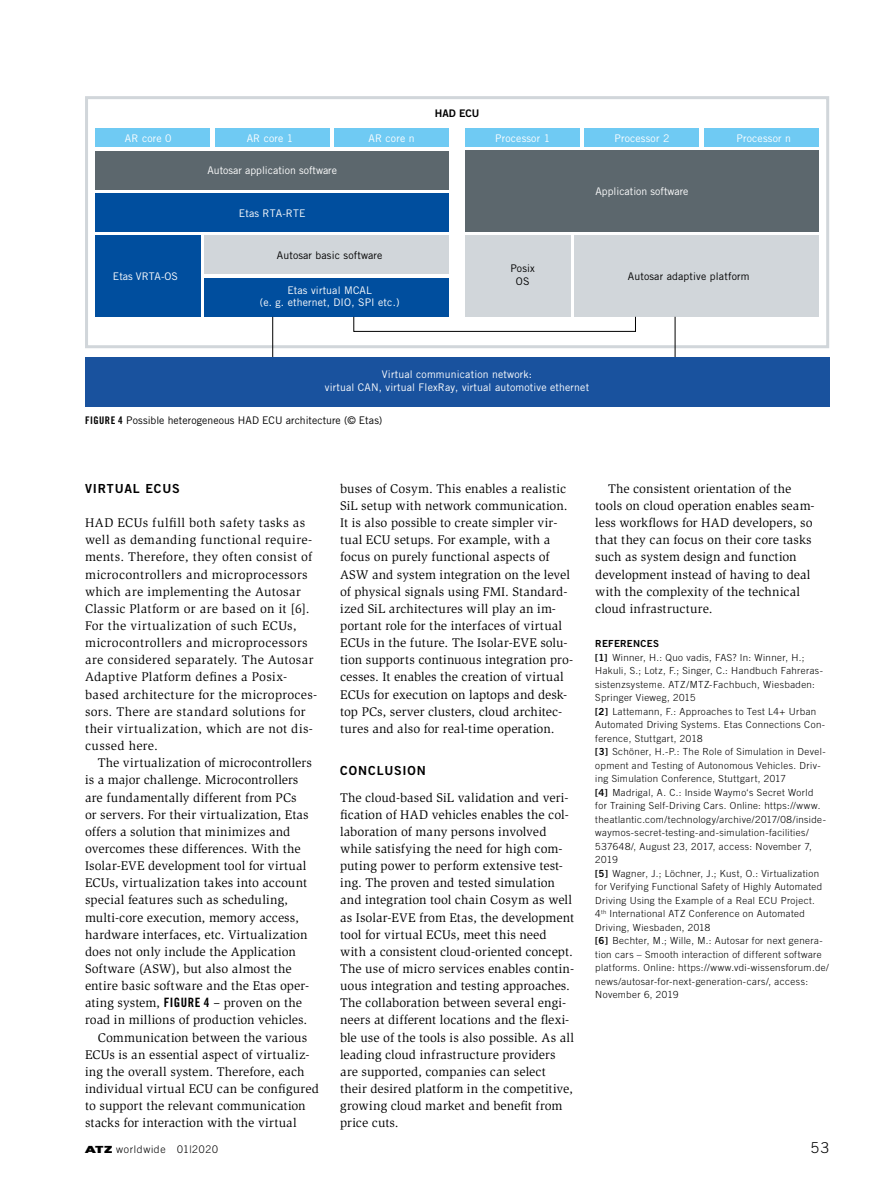
<style>
.page{position:relative;width:893px;height:1187px;background:#fff}
.page>*{position:absolute;margin:0;border:0;box-sizing:border-box;transform-origin:0 0}
.t1{font:300 15px "Trade Gothic LT Std";color:#000}
.Para_Indent{font:12.9px/17.1px "Slimbach Std";letter-spacing:.005em;color:#000}
.Para_x{font:12.9px/17.1px "Slimbach Std";letter-spacing:.015em;color:#000}
.SectionHeading_1_x{font:12.45px "Trade Gothic LT Std Bd 2";letter-spacing:.07em;color:#000}
.t2{font:10.5px/12.6px "Trade Gothic LT Std";letter-spacing:.015em;color:#fff;text-align:center}
.Image_Caption_x{font:10.5px/12.6px "Trade Gothic LT Std";letter-spacing:.015em;color:#000;text-align:center}
.t3{font:300 10.5px "Trade Gothic LT Std";letter-spacing:.06em;color:#000}
.t4{font:10.5px "Trade Gothic LT Std Bd 23";color:#000}
.t5{font:300 9.75px/13.5px "Trade Gothic LT Std";letter-spacing:.04em;color:#000}
.SectionHeading_1_Bib{font:9.75px "Trade Gothic LT Std Bd 2";letter-spacing:.025em;color:#000}
.s1{font-family:"Trade Gothic LT Std Bd Cn 20"}
.s2{font-family:"Trade Gothic LT Std Bd 2";font-weight:400}
.s3{font-family:"The Sans";font-weight:900}
</style>
<div class="page">
<div style="left:85px;top:96px;width:744px;height:252px;border:3px solid #d1d6da"></div>
<div style="left:465px;top:151px;width:354px;height:81px;background:#5c676d"></div>
<div style="left:95px;top:151px;width:354px;height:38px;background:#5c676d"></div>
<div style="left:95px;top:129px;width:115px;height:18px;background:#6fcaf3"></div>
<div style="left:465px;top:129px;width:115px;height:18px;background:#6fcaf3"></div>
<div style="left:215px;top:129px;width:115px;height:18px;background:#6fcaf3"></div>
<div style="left:584px;top:129px;width:115px;height:18px;background:#6fcaf3"></div>
<div style="left:334px;top:129px;width:115px;height:18px;background:#6fcaf3"></div>
<div style="left:704px;top:129px;width:115px;height:18px;background:#6fcaf3"></div>
<div style="left:465px;top:235px;width:106px;height:82px;background:#d1d6da"></div>
<div style="left:95px;top:235px;width:106px;height:82px;background:#004e9e"></div>
<div style="left:575px;top:235px;width:244px;height:82px;background:#d1d6da"></div>
<div style="left:95px;top:193px;width:354px;height:39px;background:#004e9e"></div>
<div style="left:204px;top:235px;width:245px;height:39px;background:#d1d6da"></div>
<div style="left:204px;top:278px;width:245px;height:39px;background:#004e9e"></div>
<svg style="left:272px;top:316px;width:404px;height:41px"></svg>
<div style="left:85px;top:357px;width:744px;height:49px;background:#19529e"></div>
<p class="t4" style="left:435px;top:107px;width:46px">HAD ECU</p>
<p class="t2" style="left:125px;top:132px;width:48px">AR core 0</p>
<p class="t2" style="left:247px;top:132px;width:48px">AR core 1</p>
<p class="t2" style="left:368px;top:132px;width:48px">AR core n</p>
<p class="t2" style="left:495px;top:132px;width:56px">Processor 1</p>
<p class="t2" style="left:614px;top:132px;width:56px">Processor 2</p>
<p class="t2" style="left:737px;top:132px;width:56px">Processor n</p>
<p class="t2" style="left:208px;top:164px;width:131px">Autosar application software</p>
<p class="t2" style="left:595px;top:185px;width:95px">Application software</p>
<p class="t2" style="left:239px;top:206px;width:68px">Etas RTA-RTE</p>
<p class="Image_Caption_x" style="left:277px;top:249px;width:107px">Autosar basic software</p>
<p class="t2" style="left:260px;top:283px;width:141px">Etas virtual MCAL<br>(e. g. ethernet, DIO, SPI etc.)</p>
<p class="Image_Caption_x" style="left:510px;top:262px;width:26px">Posix<br>OS</p>
<p class="t2" style="left:113px;top:270px;width:67px">Etas VRTA-OS</p>
<p class="Image_Caption_x" style="left:628px;top:270px;width:123px">Autosar adaptive platform</p>
<p class="t2" style="left:325px;top:368px;width:266px">Virtual communication network:<br>virtual CAN, virtual FlexRay, virtual automotive ethernet</p>
<p class="Image_Caption_x" style="left:85px;top:414px;width:299px"><span class="s1">FIGURE 4</span> Possible heterogeneous HAD ECU architecture (© Etas)</p>
<p class="SectionHeading_1_x" style="left:85px;top:480px;width:96px">VIRTUAL ECUS</p>
<p class="Para_x" style="left:85px;top:514px;width:234px">HAD ECUs fulfill both safety tasks as well as demanding functional require&shy;ments. Therefore, they often consist of microcontrollers and microprocessors which are implementing the Autosar Classic Platform or are based on it [6].<br>For the virtualization of such ECUs, microcontrollers and microprocessors are considered separately. The Autosar Adaptive Platform defines a Posix&shy;based architecture for the microproces&shy;sors. There are standard solutions for their virtualization, which are not dis&shy;cussed here.</p>
<p class="Para_Indent" style="left:85px;top:754px;width:228px;text-indent:13px">The virtualization of microcontrollers is a major challenge. Microcontrollers are fundamentally different from PCs<br>or servers. For their virtualization, Etas offers a solution that minimizes and overcomes these differences. With the Isolar-EVE development tool for virtual ECUs, virtualization takes into account special features such as scheduling, multi-core execution, memory access, hardware interfaces, etc. Virtualization does not only include the Application Software (ASW), but also almost the entire basic software and the Etas oper&shy;ating system, <span class="s1">FIGURE 4</span> – proven on the road in millions of production vehicles.</p>
<p class="Para_Indent" style="left:85px;top:1028px;width:235px;text-indent:13px">Communication between the various ECUs is an essential aspect of virtualiz&shy;ing the overall system. Therefore, each individual virtual ECU can be configured to support the relevant communication stacks for interaction with the virtual</p>
<p class="Para_Indent" style="left:340px;top:480px;width:235px">buses of Cosym. This enables a realistic SiL setup with network communication.<br>It is also possible to create simpler vir&shy;tual ECU setups. For example, with a focus on purely functional aspects of ASW and system integration on the level of physical signals using FMI. Standard&shy;ized SiL architectures will play an im-- portant role for the interfaces of virtual ECUs in the future. The Isolar-EVE solu&shy;tion supports continuous integration pro&shy;cesses. It enables the creation of virtual ECUs for execution on laptops and desk&shy;top PCs, server clusters, cloud architec&shy;tures and also for real-time operation.</p>
<p class="SectionHeading_1_x" style="left:340px;top:762px;width:87px">CONCLUSION</p>
<p class="Para_x" style="left:340px;top:788px;width:235px">The cloud-based SiL validation and veri&shy;fication of HAD vehicles enables the col&shy;laboration of many persons involved while satisfying the need for high com&shy;puting power to perform extensive test&shy;ing. The proven and tested simulation and integration tool chain Cosym as well as Isolar-EVE from Etas, the development tool for virtual ECUs, meet this need with a consistent cloud-oriented concept.<br>The use of micro services enables contin&shy;uous integration and testing approaches.<br>The collaboration between several engi&shy;neers at different locations and the flexi&shy;ble use of the tools is also possible. As all leading cloud infrastructure providers are supported, companies can select their desired platform in the competitive, growing cloud market and benefit from price cuts.</p>
<p class="Para_Indent" style="left:595px;top:480px;width:221px;text-indent:13px">The consistent orientation of the tools on cloud operation enables seam&shy;less workflows for HAD developers, so that they can focus on their core tasks such as system design and function development instead of having to deal with the complexity of the technical cloud infrastructure.</p>
<p class="SectionHeading_1_Bib" style="left:595px;top:637px;width:65px">REFERENCES</p>
<p class="t5" style="left:595px;top:650px;width:229px"><span class="s2">[1]</span> Winner, H.: Quo vadis, FAS? In: Winner, H.; Hakuli, S.; Lotz, F.; Singer, C.: Handbuch Fahreras&shy;sistenzsysteme. ATZ/MTZ-Fachbuch, Wiesbaden:<br>Springer Vieweg, 2015</p>
<p class="t5" style="left:595px;top:704px;width:231px"><span class="s2">[2]</span> Lattemann, F.: Approaches to Test L4+ U rban<br>Automated Driving Systems. Etas Connections Con&shy;ference, Stuttgart, 2018</p>
<p class="t5" style="left:595px;top:744px;width:232px"><span class="s2">[3]</span> Schöner, H.-P.: The Role of Simulation in Devel&shy;opment and Testing of Autonomous Vehicles. Driv&shy;ing Simulation Conference, Stuttgart, 2017</p>
<p class="t5" style="left:595px;top:785px;width:232px"><span class="s2">[4]</span> Madrigal, A. C.: Inside Waymo‘s Secret World for Training Self-D riving Cars. Online: https://www. theatlantic.com/technology/archive/2017/08/inside&shy;waymos-secret-testing-and-simulation-facilities/ 537648/, August 23, 2017, access: N ovember 7, 2019</p>
<p class="t5" style="left:595px;top:866px;width:229px"><span class="s2">[5]</span> Wagner, J.; Löchner, J.; Kust, O.: Virtualization for Verifying Functional Safety of Highly Automated D riving Using the Example of a Real ECU Project.<br>4<sup>th</sup> International ATZ Conference on Automated Driving, Wiesbaden, 2018</p>
<p class="t5" style="left:595px;top:933px;width:235px"><span class="s2">[6]</span> Bechter, M .; Wille, M .: Autosar for next genera&shy;tion cars – Smooth interaction of different software platforms. Online: https://www.vdi-wissensforum.de/ news/autosar-for-next-generation-cars/, access:<br>November 6, 2019</p>
<p class="t3" style="left:85px;top:1142px;width:134px"><span class="s3">ATZ</span> worldwide 01|2020</p>
<p class="t1" style="left:811px;top:1138px;width:20px">53</p>
</div>
